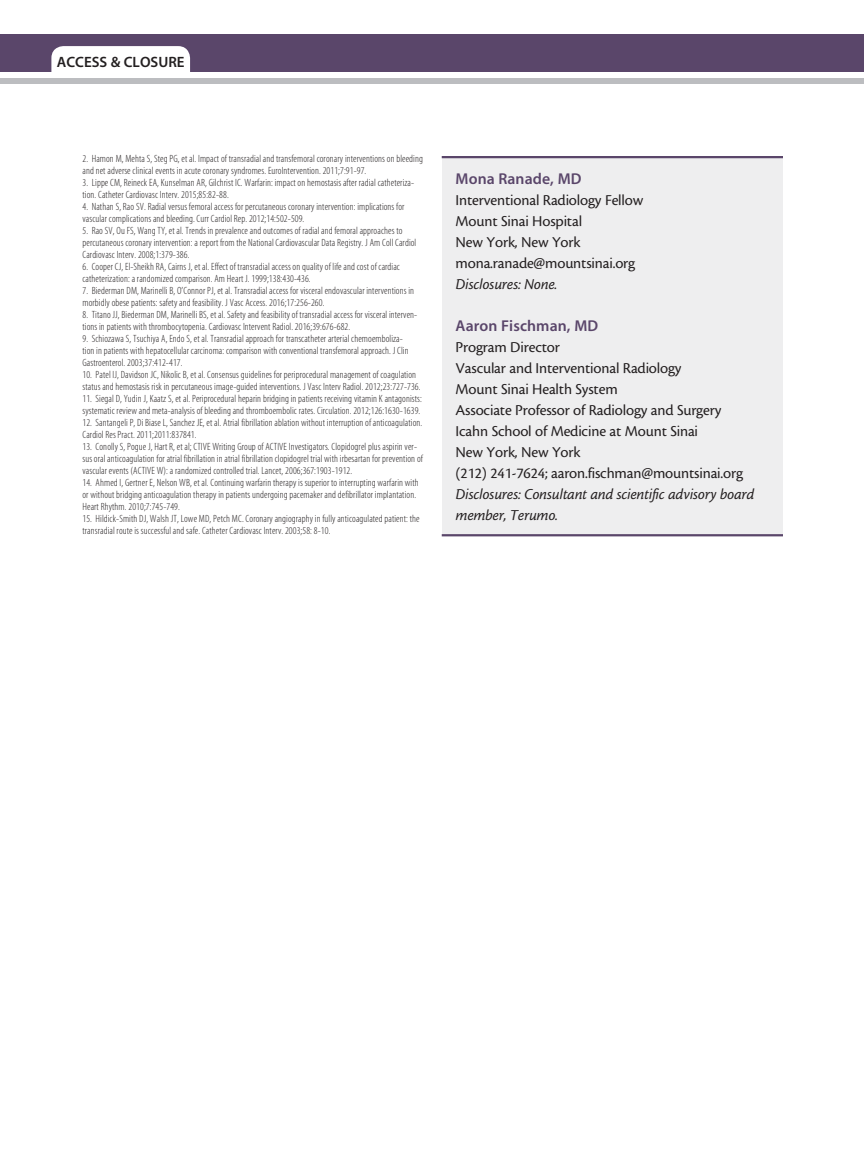
<style>
.page{position:relative;width:864px;height:1161px;background:#fff}
.page>*{position:absolute;margin:0;border:0;box-sizing:border-box;transform-origin:0 0}
.bio_info{font:15.75px "Cronos MM 408 10";letter-spacing:-.01em;color:#231f20}
.bio_info-2{font:15.75px/21px "Cronos MM It 408 10";letter-spacing:-.01em;color:#231f20}
.bio_name{font:15.75px "Myriad MM 565 600";letter-spacing:.005em;color:#5a466a}
.t1{font:15px "Myriad MM 565 600";color:#231f20}
.footnote{font:10.5px/12px "Myriad MM 215 300";letter-spacing:.01em;color:#231f20}
</style>
<div class="page">
<div style="left:0;top:35px;width:864px;height:49px;background:#5a466a"></div>
<svg style="left:0;top:77px;width:864px;height:7px;background:#c5c6c9"></svg>
<div style="left:0;top:72px;width:864px;height:5px;background:#fff"></div>
<div style="left:51px;top:46px;width:139px;height:26px;background:#fff"></div>
<div style="left:442px;top:156px;width:341px;height:380px;background:#eeeeef"></div>
<hr style="left:442px;top:156px;width:341px;height:2px;background:#5a466a">
<hr style="left:442px;top:534px;width:341px;height:2px;background:#5a466a">
<h2 class="t1" style="left:57px;top:55px;width:129px">ACCESS &amp; CLOSURE</h2>
<p class="footnote" style="left:82px;top:153px;width:342px">2. Hamon M, Mehta S, Steg PG, et al. Impact of transradial and transfemoral coronary interventions on bleeding and net adverse clinical events in acute coronary syndromes. EuroIntervention. 2011;7:91-97.</p>
<p class="footnote" style="left:82px;top:177px;width:333px">3. Lippe CM, Reineck EA, Kunselman AR, Gilchrist IC. Warfarin: impact on hemostasis after radial catheteriza&shy;tion. Catheter Cardiovasc Interv. 2015;85:82-88.</p>
<p class="footnote" style="left:82px;top:201px;width:324px">4. Nathan S, Rao SV. Radial versus femoral access for percutaneous coronary intervention: implications for vascular complications and bleeding. Curr Cardiol Rep. 2012;14:502-509.</p>
<p class="footnote" style="left:82px;top:225px;width:335px">5. Rao SV, Ou FS, Wang TY, et al. Trends in prevalence and outcomes of radial and femoral approaches to percutaneous coronary intervention: a report from the National Cardiovascular Data Registry. J Am Coll Cardiol<br>Cardiovasc Interv. 2008;1:379-386.</p>
<p class="footnote" style="left:82px;top:261px;width:319px">6. Cooper CJ, El-Sheikh RA, Cairns J, et al. Effect of transradial access on quality of life and cost of cardiac catheterization: a randomized comparison. Am Heart J. 1999;138:430-436.</p>
<p class="footnote" style="left:82px;top:285px;width:333px">7. Biederman DM, Marinelli B, O’Connor PJ, et al. Transradial access for visceral endovascular interventions in morbidly obese patients: safety and feasibility. J Vasc Access. 2016;17:256-260.</p>
<p class="footnote" style="left:82px;top:309px;width:336px">8. Titano JJ, Biederman DM, Marinelli BS, et al. Safety and feasibility of transradial access for visceral interven&shy;tions in patients with thrombocytopenia. Cardiovasc Intervent Radiol. 2016;39:676-682.</p>
<p class="footnote" style="left:82px;top:333px;width:328px">9. Schiozawa S, Tsuchiya A, Endo S, et al. Transradial approach for transcatheter arterial chemoemboliza&shy;tion in patients with hepatocellular carcinoma: comparison with conventional transfemoral approach. J Clin<br>Gastroenterol. 2003;37:412-417.</p>
<p class="footnote" style="left:82px;top:369px;width:340px">10. Patel IJ, Davidson JC, Nikolic B, et al. Consensus guidelines for periprocedural management of coagulation status and hemostasis risk in percutaneous image-guided interventions. J Vasc Interv Radiol. 2012;23:727-736.</p>
<p class="footnote" style="left:82px;top:393px;width:341px">11. Siegal D, Yudin J, Kaatz S, et al. Periprocedural heparin bridging in patients receiving vitamin K antagonists: systematic review and meta-analysis of bleeding and thromboembolic rates. Circulation. 2012;126:1630-1639.</p>
<p class="footnote" style="left:82px;top:417px;width:341px">12. Santangeli P, Di Biase L, Sanchez JE, et al. Atrial fibrillation ablation without interruption of anticoagulation.<br>Cardiol Res Pract. 2011;2011:837841.</p>
<p class="footnote" style="left:82px;top:441px;width:342px">13. Conolly S, Pogue J, Hart R, et al; CTIVE Writing Group of ACTIVE Investigators. Clopidogrel plus aspirin ver&shy;sus oral anticoagulation for atrial fibrillation in atrial fibrillation clopidogrel trial with irbesartan for prevention of vascular events (ACTIVE W): a randomized controlled trial. Lancet, 2006;367:1903-1912.</p>
<p class="footnote" style="left:82px;top:477px;width:338px">14. Ahmed I, Gertner E, Nelson WB, et al. Continuing warfarin therapy is superior to interrupting warfarin with or without bridging anticoagulation therapy in patients undergoing pacemaker and defibrillator implantation.<br>Heart Rhythm. 2010;7:745-749.</p>
<p class="footnote" style="left:82px;top:513px;width:339px">15. Hildick-Smith DJ, Walsh JT, Lowe MD, Petch MC. Coronary angiography in fully anticoagulated patient: the transradial route is successful and safe. Catheter Cardiovasc Interv. 2003;58: 8-10.</p>
<p class="bio_name" style="left:456px;top:171px;width:127px">Mona Ranade, MD</p>
<p class="bio_info" style="left:456px;top:192px;width:189px">Interventional Radiology Fellow</p>
<p class="bio_info" style="left:456px;top:213px;width:128px">Mount Sinai Hospital</p>
<p class="bio_info" style="left:456px;top:234px;width:127px">New York, New York</p>
<p class="bio_info" style="left:456px;top:255px;width:181px">mona.ranade@mountsinai.org</p>
<p class="bio_info-2" style="left:456px;top:274px;width:103px">Disclosures: None.</p>
<p class="bio_name" style="left:456px;top:318px;width:144px">Aaron Fischman, MD</p>
<p class="bio_info" style="left:456px;top:339px;width:106px">Program Director</p>
<p class="bio_info" style="left:456px;top:360px;width:227px">Vascular and Interventional Radiology</p>
<p class="bio_info" style="left:456px;top:381px;width:164px">Mount Sinai Health System</p>
<p class="bio_info" style="left:456px;top:402px;width:267px">Associate Professor of Radiology and Surgery</p>
<p class="bio_info" style="left:456px;top:423px;width:244px">Icahn School of Medicine at Mount Sinai</p>
<p class="bio_info" style="left:456px;top:444px;width:127px">New York, New York</p>
<p class="bio_info" style="left:456px;top:465px;width:289px">(212) 241-7624; aaron.fischman@mountsinai.org</p>
<p class="bio_info-2" style="left:456px;top:484px;width:300px">Disclosures: Consultant and scientific advisory board member, Terumo.</p>
</div>
